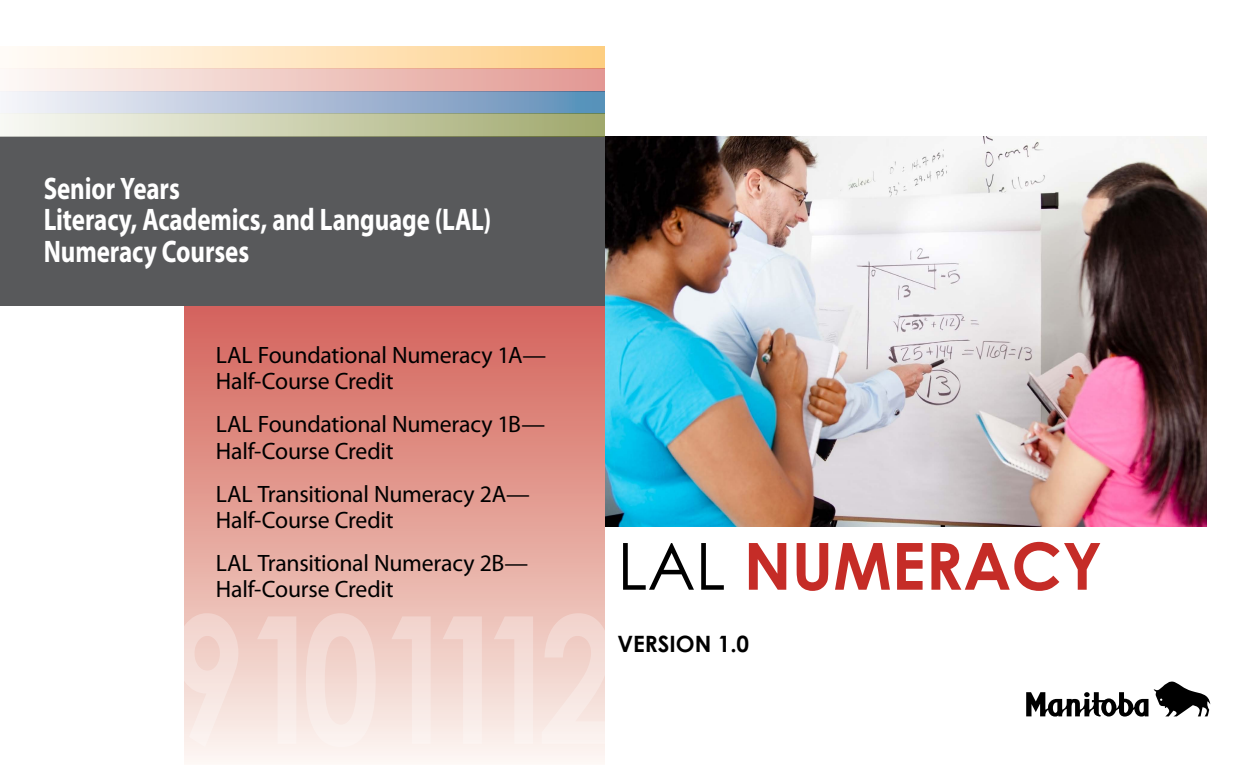
<style>
.page{position:relative;width:1260px;height:765px;background:#fff}
.page>*{position:absolute;margin:0;border:0;box-sizing:border-box;transform-origin:0 0}
.t1{font:700 65px "Century Gothic";color:#c52c27}
.Stage_Paragraph{font:700 31.25px "Myriad Pro";letter-spacing:-.005em;color:#fff;scale:.8 1}
.Title_Head_B{font:23.75px/26.2px "Myriad Pro";letter-spacing:-.01em;color:#000}
.t2{font:700 22.5px "Century Gothic";color:#000}
.s1{font-weight:400;color:#000}
</style>
<div class="page">
<img style="left:604px;top:136px;width:602px;height:390px">
<div style="left:185px;top:306px;width:419px;height:459px;background:linear-gradient(to bottom,#d35f56,#fbf4ed)"></div>
<div style="left:0;top:136px;width:604px;height:170px;background:#58595b"></div>
<svg style="left:1026px;top:682px;width:184px;height:35px"></svg>
<div style="left:0;top:46px;width:604px;height:23px;background:linear-gradient(to right,#fffdfb,#fecf86)"></div>
<div style="left:0;top:69px;width:604px;height:22px;background:linear-gradient(to right,#fdfbf7,#e29992)"></div>
<div style="left:0;top:91px;width:604px;height:23px;background:linear-gradient(to right,#faf3f9,#608db8)"></div>
<div style="left:0;top:114px;width:604px;height:22px;background:linear-gradient(to right,#f9faf5,#a0a86d)"></div>
<p class="Stage_Paragraph" style="left:44px;top:168px;width:172px">Senior Years</p>
<p class="Stage_Paragraph" style="left:44px;top:199px;width:561px">Literacy, Academics, and Language (LAL)</p>
<p class="Stage_Paragraph" style="left:44px;top:231px;width:258px">Numeracy Courses</p>
<p class="Title_Head_B" style="left:216px;top:341px;width:332px">LAL Foundational Numeracy 1A—<br>Half-Course Credit</p>
<p class="Title_Head_B" style="left:216px;top:411px;width:331px">LAL Foundational Numeracy 1B—<br>Half-Course Credit</p>
<p class="Title_Head_B" style="left:216px;top:480px;width:316px">LAL Transitional Numeracy 2A—<br>Half-Course Credit</p>
<p class="Title_Head_B" style="left:216px;top:550px;width:314px">LAL Transitional Numeracy 2B—<br>Half-Course Credit</p>
<p class="t1" style="left:617px;top:517px;width:486px"><span class="s1">LAL</span> NUMERACY</p>
<p class="t2" style="left:617px;top:627px;width:133px">VERSION 1.0</p>
</div>
